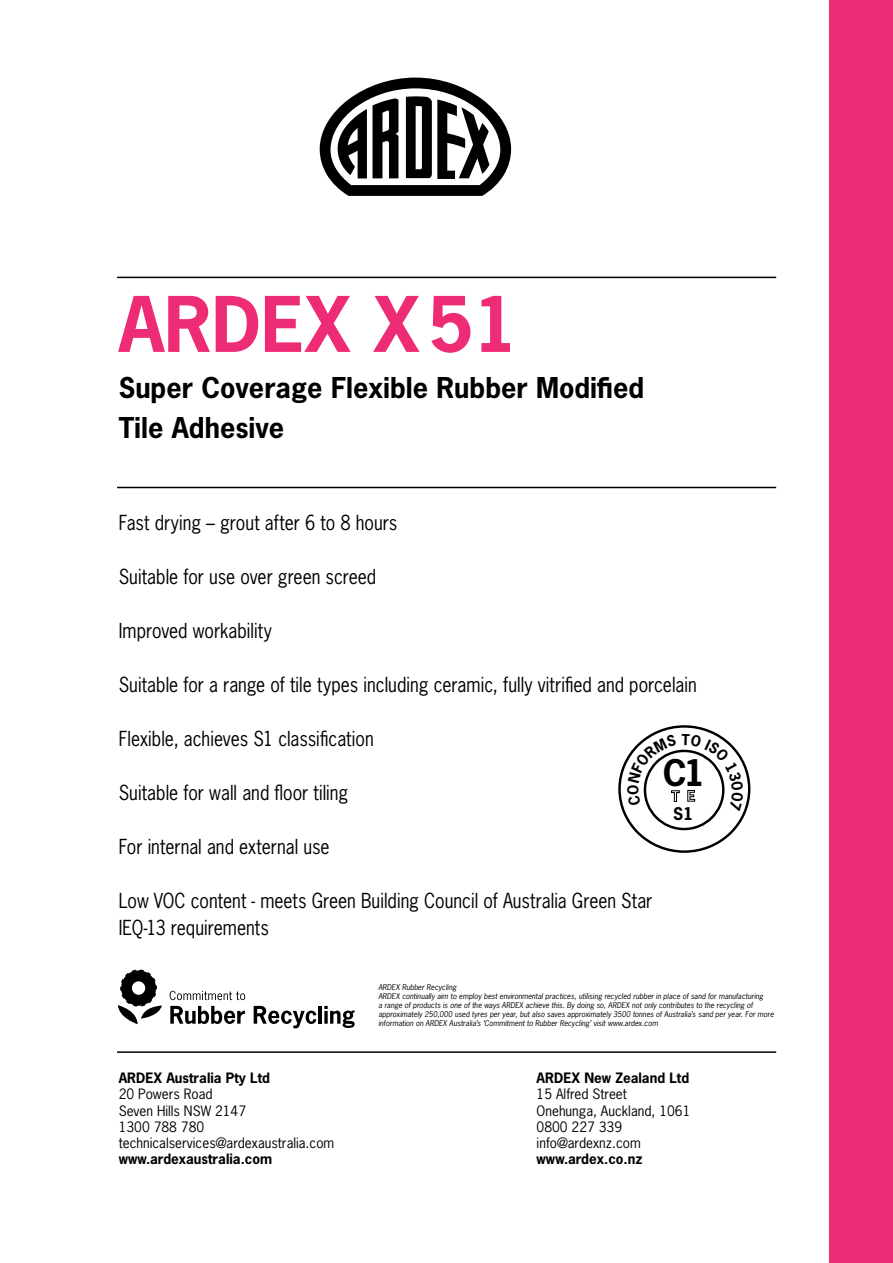
<style>
.page{position:relative;width:893px;height:1263px;background:#fff}
.page>*{position:absolute;margin:0;border:0;box-sizing:border-box;transform-origin:0 0}
.t1{font:700 72px "News Gothic Std";color:#ee2b75}
.t2{font:700 34.5px "News Gothic Std";color:#000}
.t3{font:700 27px/39.6px "News Gothic Std";color:#000}
.t4{font:19.5px/27px "News Gothic Std";color:#000;scale:.91 1}
.t5{font:700 16.5px "News Gothic Std";color:#000}
.t6{font:13.5px/16.2px "News Gothic Std";color:#000}
.t7{font:700 13.5px "News Gothic Std";color:#000}
.t8{font:italic 7.5px/9px "News Gothic Std";color:#000}
</style>
<div class="page">
<div style="left:830px;top:0;width:63px;height:1263px;background:#ee2b75"></div>
<svg style="left:320px;top:78px;width:191px;height:118px"></svg>
<hr style="left:117px;top:277px;width:659px;height:1px;background:#000">
<hr style="left:117px;top:487px;width:659px;height:1px;background:#000">
<hr style="left:117px;top:1051px;width:659px;height:2px;background:#000">
<svg style="left:118px;top:969px;width:44px;height:55px"></svg>
<svg style="left:170px;top:991px;width:75px;height:9px"></svg>
<svg style="left:170px;top:1006px;width:75px;height:18px"></svg>
<svg style="left:254px;top:1006px;width:62px;height:22px"></svg>
<hr style="left:319px;top:1006px;width:3px;height:18px;background:#000">
<svg style="left:324px;top:1006px;width:31px;height:22px"></svg>
<svg style="left:618px;top:725px;width:133px;height:128px"></svg>
<h1 class="t1" style="left:119px;top:277px;width:401px">ARDEX X51</h1>
<h3 class="t3" style="left:119px;top:368px;width:527px">Super Coverage Flexible Rubber Modified<br>Tile Adhesive</h3>
<h3 class="t4" style="left:119px;top:509px;width:308px">Fast drying – grout after 6 to 8 hours</h3>
<h3 class="t4" style="left:119px;top:563px;width:284px">Suitable for use over green screed</h3>
<h3 class="t4" style="left:119px;top:617px;width:170px">Improved workability</h3>
<h3 class="t4" style="left:119px;top:671px;width:637px">Suitable for a range of tile types including ceramic, fully vitrified and porcelain</h3>
<h3 class="t4" style="left:119px;top:725px;width:282px">Flexible, achieves S1 classification</h3>
<h3 class="t4" style="left:119px;top:779px;width:254px">Suitable for wall and floor tiling</h3>
<h3 class="t4" style="left:119px;top:833px;width:233px">For internal and external use</h3>
<h3 class="t4" style="left:119px;top:887px;width:588px">Low VOC content - meets Green Building Council of Australia Green Star<br>IEQ-13 requirements</h3>
<h2 class="t2" style="left:663px;top:750px;width:44px">C1</h2>
<h3 class="t5" style="left:673px;top:802px;width:22px">S1</h3>
<h3 class="t7" style="left:119px;top:1069px;width:153px">ARDEX Australia Pty Ltd</h3>
<h3 class="t6" style="left:119px;top:1086px;width:217px">20 Powers Road<br>Seven Hills NSW 2147<br>1300 788 780 technicalservices@ardexaustralia.com</h3>
<h3 class="t7" style="left:119px;top:1150px;width:155px">www.ardexaustralia.com</h3>
<p class="t8" style="left:378px;top:983px;width:397px">ARDEX Rubber Recycling<br>ARDEX continually aim to employ best environmental practices, utilising recycled rubber in place of sand for manufacturing<br>a range of products is one of the ways ARDEX achieve this. By doing so, ARDEX not only contributes to the recycling of approximately 250,000 used tyres per year, but also saves approximately 3500 tonnes of Australia’s sand per year. For more information on ARDEX Australia’s ‘Commitment to Rubber Recycling’ visit www.ardex.com</p>
<h3 class="t7" style="left:537px;top:1069px;width:154px">ARDEX New Zealand Ltd</h3>
<h3 class="t6" style="left:537px;top:1086px;width:155px">15 Alfred Street<br>Onehunga, Auckland, 1061<br>0800 227 339 info@ardexnz.com</h3>
<h3 class="t7" style="left:537px;top:1150px;width:107px">www.ardex.co.nz</h3>
</div>
